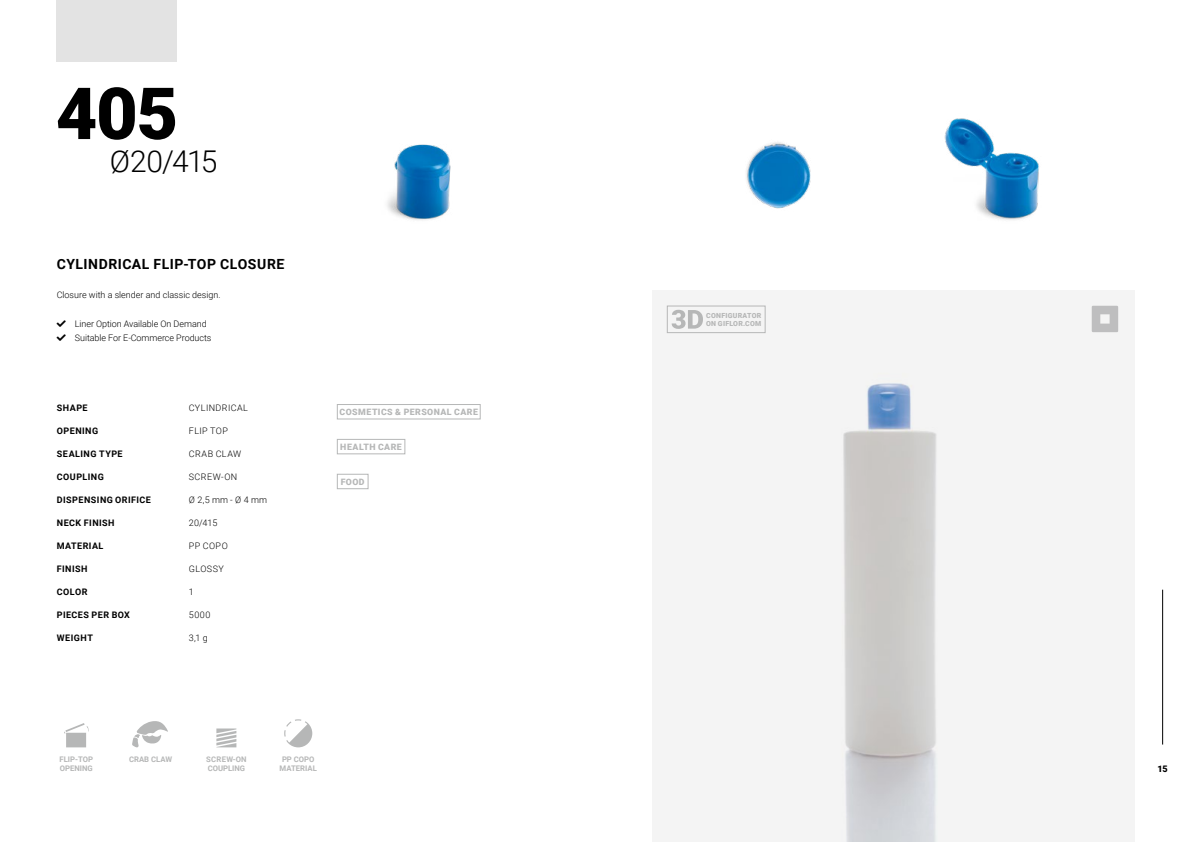
<style>
.page{position:relative;width:1191px;height:842px;background:#fff}
.page>*{position:absolute;margin:0;border:0;box-sizing:border-box;transform-origin:0 0}
.t1{font:900 72px "Roboto";color:#000}
.t2{font:300 30px "Roboto";letter-spacing:-.035em;color:#000}
.t3{font:700 14px "Roboto";letter-spacing:.04em;color:#000}
.t4{font:300 9px "Roboto";color:#000}
.t5{font:700 9px "Roboto";letter-spacing:.055em;color:#000}
.t6{font:300 9px "Roboto";letter-spacing:.045em;color:#000}
.t7{font:300 9px "Roboto";letter-spacing:.05em;color:#000}
.t8{font:900 9px "Roboto";color:#000}
.t9{font:900 8.8px "Roboto";letter-spacing:.05em;color:#b6b7b7}
.t10{font:700 7.7px/9.2px "Roboto";color:#b6b7b7}
.t11{font:900 7px/8.4px "Roboto";letter-spacing:.035em;color:#b6b7b7}
</style>
<div class="page">
<div style="left:652px;top:291px;width:482px;height:551px;background:#f4f4f4"></div>
<hr style="left:1162px;top:590px;width:1px;height:154px;background:#000">
<img style="left:944px;top:118px;width:95px;height:102px">
<img style="left:387px;top:144px;width:64px;height:76px">
<img style="left:746px;top:142px;width:65px;height:67px">
<div style="left:57px;top:0;width:120px;height:62px;background:#e3e3e3"></div>
<div style="left:337px;top:404px;width:143px;height:15px;border:1px solid #b6b7b7"></div>
<div style="left:337px;top:439px;width:68px;height:15px;border:1px solid #b6b7b7"></div>
<div style="left:337px;top:474px;width:31px;height:15px;border:1px solid #b6b7b7"></div>
<img style="left:843px;top:383px;width:93px;height:459px">
<svg style="left:284px;top:719px;width:28px;height:28px"></svg>
<div style="left:66px;top:733px;width:20px;height:14px;background:#b6b7b7"></div>
<svg style="left:64px;top:723px;width:25px;height:11px"></svg>
<svg style="left:216px;top:728px;width:20px;height:19px"></svg>
<svg style="left:132px;top:721px;width:36px;height:27px"></svg>
<svg style="left:1091px;top:306px;width:27px;height:26px"></svg>
<div style="left:667px;top:306px;width:98px;height:27px;border:1px solid #b6b7b7"></div>
<svg style="left:671px;top:310px;width:32px;height:19px"></svg>
<h1 class="t1" style="left:56px;top:63px;width:124px">405</h1>
<h2 class="t2" style="left:110px;top:140px;width:109px">Ø20/415</h2>
<h3 class="t3" style="left:57px;top:255px;width:229px">CYLINDRICAL FLIP-TOP CLOSURE</h3>
<p class="t4" style="left:57px;top:288px;width:165px">Closure with a slender and classic design.</p>
<p class="t4" style="left:57px;top:317px;width:151px">★ Liner Option Available On Demand</p>
<p class="t4" style="left:57px;top:331px;width:156px">★ Suitable For E-Commerce Products</p>
<p class="t5" style="left:57px;top:401px;width:32px">SHAPE</p>
<p class="t5" style="left:57px;top:424px;width:43px">OPENING</p>
<p class="t5" style="left:57px;top:447px;width:67px">SEALING TYPE</p>
<p class="t5" style="left:57px;top:470px;width:48px">COUPLING</p>
<p class="t5" style="left:57px;top:493px;width:96px">DISPENSING ORIFICE</p>
<p class="t5" style="left:57px;top:516px;width:59px">NECK FINISH</p>
<p class="t5" style="left:57px;top:539px;width:48px">MATERIAL</p>
<p class="t5" style="left:57px;top:562px;width:32px">FINISH</p>
<p class="t5" style="left:57px;top:585px;width:32px">COLOR</p>
<p class="t5" style="left:57px;top:608px;width:75px">PIECES PER BOX</p>
<p class="t5" style="left:57px;top:631px;width:38px">WEIGHT</p>
<p class="t6" style="left:189px;top:401px;width:61px">CYLINDRICAL</p>
<p class="t4" style="left:189px;top:424px;width:41px">FLIP TOP</p>
<p class="t7" style="left:189px;top:447px;width:54px">CRAB CLAW</p>
<p class="t4" style="left:189px;top:470px;width:50px">SCREW-ON</p>
<p class="t4" style="left:189px;top:494px;width:80px">Ø 2,5 mm - Ø 4 mm</p>
<p class="t4" style="left:189px;top:517px;width:30px">20/415</p>
<p class="t4" style="left:189px;top:540px;width:40px">PP COPO</p>
<p class="t4" style="left:189px;top:563px;width:37px">GLOSSY</p>
<p class="t4" style="left:189px;top:586px;width:6px">1</p>
<p class="t4" style="left:189px;top:609px;width:23px">5000</p>
<p class="t4" style="left:189px;top:632px;width:20px">3,1 g</p>
<p class="t9" style="left:339px;top:406px;width:140px">COSMETICS &amp; PERSONAL CARE</p>
<p class="t9" style="left:340px;top:441px;width:63px">HEALTH CARE</p>
<p class="t9" style="left:341px;top:475px;width:25px">FOOD</p>
<p class="t10" style="left:60px;top:754px;width:35px">FLIP-TOP<br>OPENING</p>
<p class="t10" style="left:206px;top:754px;width:42px">SCREW-ON<br>COUPLING</p>
<p class="t10" style="left:129px;top:754px;width:45px">CRAB CLAW</p>
<p class="t10" style="left:280px;top:754px;width:39px;text-align:center">PP COPO<br>MATERIAL</p>
<p class="t11" style="left:706px;top:311px;width:57px">CONFIGURATOR<br>ON GIFLOR.COM</p>
<p class="t8" style="left:1157px;top:762px;width:12px">15</p>
</div>
